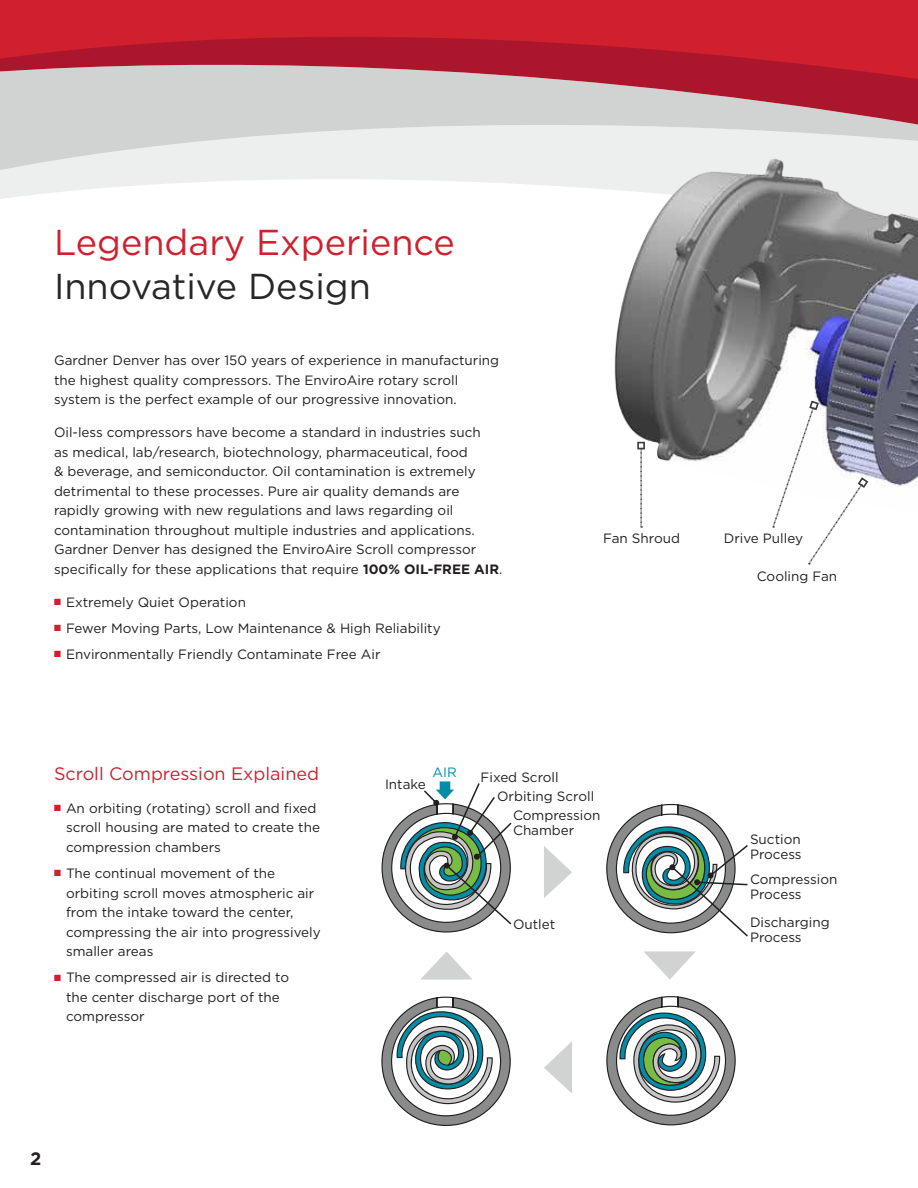
<style>
.page{position:relative;width:918px;height:1188px;background:#fff}
.page>*{position:absolute;margin:0;border:0;box-sizing:border-box;transform-origin:0 0}
.t1{font:36px "Gotham";color:#d0202e}
.t2{font:36px "Gotham";color:#262729}
.t3{font:18px "Gotham";color:#d0202e}
.t4{font:700 18px "Gotham";color:#231f20}
.t5{font:13.5px/19.5px "Gotham";color:#231f20}
.t6{font:13.5px "Gotham";color:#008da8}
.s1{font-weight:700}
.s2{color:#d0202e}
</style>
<div class="page">
<svg style="left:0;top:147px;width:918px;height:52px;fill:#edeeee"></svg>
<svg style="left:0;top:0;width:918px;height:147px;background:#cb707a"></svg>
<svg style="left:381px;top:996px;width:130px;height:130px"></svg>
<svg style="left:606px;top:996px;width:130px;height:130px"></svg>
<svg style="left:420px;top:951px;width:52px;height:29px"></svg>
<svg style="left:644px;top:951px;width:52px;height:28px"></svg>
<svg style="left:544px;top:846px;width:28px;height:52px"></svg>
<svg style="left:544px;top:1041px;width:28px;height:53px"></svg>
<svg style="left:606px;top:804px;width:142px;height:133px"></svg>
<svg style="left:381px;top:781px;width:131px;height:152px"></svg>
<img style="left:607px;top:151px;width:311px;height:377px">
<svg style="left:640px;top:449px;width:2px;height:79px"></svg>
<div style="left:637px;top:442px;width:8px;height:7px;border:2px solid #3b3d3f"></div>
<svg style="left:771px;top:400px;width:98px;height:165px"></svg>
<h1 class="t1" style="left:54px;top:226px;width:402px">Legendary Experience</h1>
<h1 class="t2" style="left:54px;top:269px;width:319px">Innovative Design</h1>
<p class="t5" style="left:54px;top:351px;width:447px">Gardner Denver has over 150 years of experience in manufacturing the highest quality compressors. The EnviroAire rotary scroll system is the perfect example of our progressive innovation.</p>
<p class="t5" style="left:54px;top:423px;width:450px">Oil-less compressors have become a standard in industries such<br>as medical, lab/research, biotechnology, pharmaceutical, food<br>&amp; beverage, and semiconductor. Oil contamination is extremely detrimental to these processes. Pure air quality demands are rapidly growing with new regulations and laws regarding oil contamination throughout multiple industries and applications.<br>Gardner Denver has designed the EnviroAire Scroll compressor specifically for these applications that require <span class="s1">100% OIL-FREE AIR</span>.</p>
<p class="t5" style="left:54px;top:593px;width:194px"><span class="s2">■</span> Extremely Quiet Operation</p>
<p class="t5" style="left:54px;top:619px;width:388px"><span class="s2">■</span> Fewer Moving Parts, Low Maintenance &amp; High Reliability</p>
<p class="t5" style="left:54px;top:645px;width:328px"><span class="s2">■</span> Environmentally Friendly Contaminate Free Air</p>
<p class="t5" style="left:603px;top:529px;width:78px">Fan Shroud</p>
<h2 class="t3" style="left:54px;top:765px;width:267px">Scroll Compression Explained</h2>
<p class="t5" style="left:66px;top:799px;width:256px;text-indent:-12px"><span class="s2">■</span> An orbiting (rotating) scroll and fixed scroll housing are mated to create the compression chambers</p>
<p class="t5" style="left:66px;top:864px;width:256px;text-indent:-12px"><span class="s2">■</span> The continual movement of the orbiting scroll moves atmospheric air from the intake toward the center, compressing the air into progressively smaller areas</p>
<p class="t5" style="left:66px;top:969px;width:225px;text-indent:-12px"><span class="s2">■</span> The compressed air is directed to the center discharge port of the compressor</p>
<p class="t6" style="left:433px;top:766px;width:26px">AIR</p>
<p class="t5" style="left:481px;top:768px;width:80px">Fixed Scroll</p>
<p class="t5" style="left:497px;top:787px;width:99px">Orbiting Scroll</p>
<p class="t5" style="left:513px;top:807px;width:89px">Compression</p>
<p class="t5" style="left:513px;top:822px;width:63px">Chamber</p>
<p class="t5" style="left:385px;top:775px;width:42px">Intake</p>
<p class="t5" style="left:513px;top:915px;width:44px">Outlet</p>
<p class="t5" style="left:724px;top:529px;width:81px">Drive Pulley</p>
<p class="t5" style="left:757px;top:567px;width:82px">Cooling Fan</p>
<p class="t5" style="left:750px;top:833px;width:53px;line-height:15px">Suction<br>Process</p>
<p class="t5" style="left:750px;top:873px;width:89px;line-height:15px">Compression<br>Process</p>
<p class="t5" style="left:750px;top:916px;width:81px;line-height:15px">Discharging<br>Process</p>
<h2 class="t4" style="left:30px;top:1151px;width:13px">2</h2>
</div>
